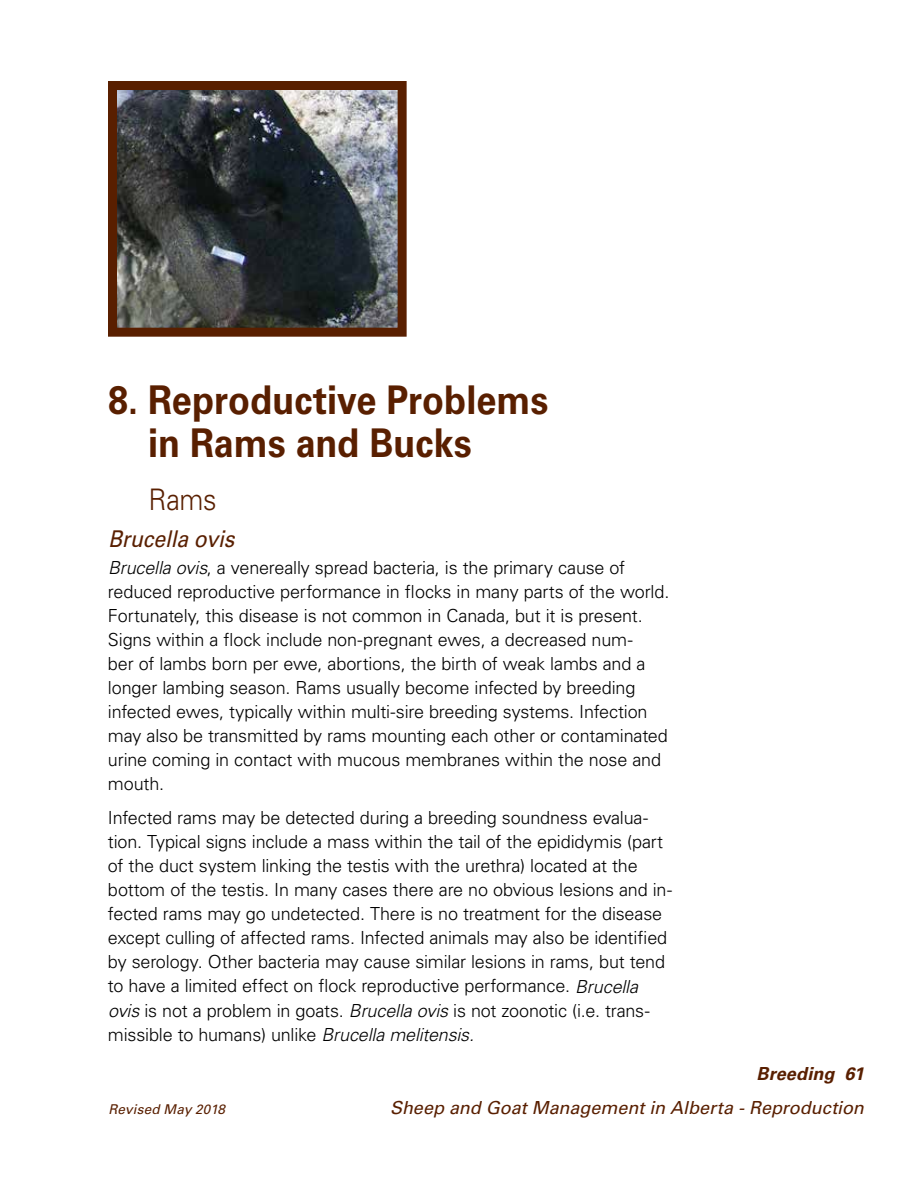
<style>
.page{position:relative;width:918px;height:1188px;background:#fff}
.page>*{position:absolute;margin:0;border:0;box-sizing:border-box;transform-origin:0 0}
.t1{font:700 39.6px/43.2px "Univers LT Std";color:#591f00;scale:.91 1}
.t2{font:300 29.7px "Univers LT Std";color:#591f00;scale:.91 1}
.t3{font:italic 23.1px "Univers LT Std";color:#591f00;scale:.91 1}
.t4{font:300 18px/24px "Univers LT Std";letter-spacing:-.01em;color:#000}
.t5{font:italic 18px "Univers LT Std";color:#591f00}
.t6{font:italic 700 18px "Univers LT Std";color:#591f00}
.t7{font:italic 13.5px "Univers LT Std";color:#591f00}
.s1{font-style:italic}
</style>
<div class="page">
<img style="left:118px;top:91px;width:279px;height:236px">
<div style="left:108px;top:81px;width:299px;height:256px;border:9px solid #591f00"></div>
<h1 class="t1" style="left:148px;top:379px;width:441px;text-indent:-40px">8. Reproductive Problems in Rams and Bucks</h1>
<h2 class="t2" style="left:148px;top:481px;width:76px">Rams</h2>
<p class="t3" style="left:108px;top:525px;width:147px">Brucella ovis</p>
<p class="t4" style="left:108px;top:555px;width:563px"><span class="s1">Brucella ovis</span>, a venereally spread bacteria, is the primary cause of reduced reproductive performance in flocks in many parts of the world.<br>Fortunately, this disease is not common in Canada, but it is present.<br>Signs within a flock include non-pregnant ewes, a decreased num-<br>ber of lambs born per ewe, abortions, the birth of weak lambs and a longer lambing season. Rams usually become infected by breeding infected ewes, typically within multi-sire breeding systems. Infection may also be transmitted by rams mounting each other or contaminated urine coming in contact with mucous membranes within the nose and mouth.</p>
<p class="t4" style="left:108px;top:806px;width:566px">Infected rams may be detected during a breeding soundness evalua&shy;tion. Typical signs include a mass within the tail of the epididymis (part of the duct system linking the testis with the urethra) located at the bottom of the testis. In many cases there are no obvious lesions and in&shy;fected rams may go undetected. There is no treatment for the disease except culling of affected rams. Infected animals may also be identified by serology. Other bacteria may cause similar lesions in rams, but tend to have a limited effect on flock reproductive performance. <span class="s1">Brucella ovis</span> is not a problem in goats. <span class="s1">Brucella ovis</span> is not zoonotic (i.e. trans&shy;missible to humans) unlike <span class="s1">Brucella melitensis.</span></p>
<p class="t6" style="left:757px;top:1063px;width:113px">Breeding 61</p>
<p class="t7" style="left:108px;top:1102px;width:122px">Revised May 2018</p>
<p class="t5" style="left:390px;top:1097px;width:480px">Sheep and GoatManagementin Alberta -Reproduction</p>
</div>
